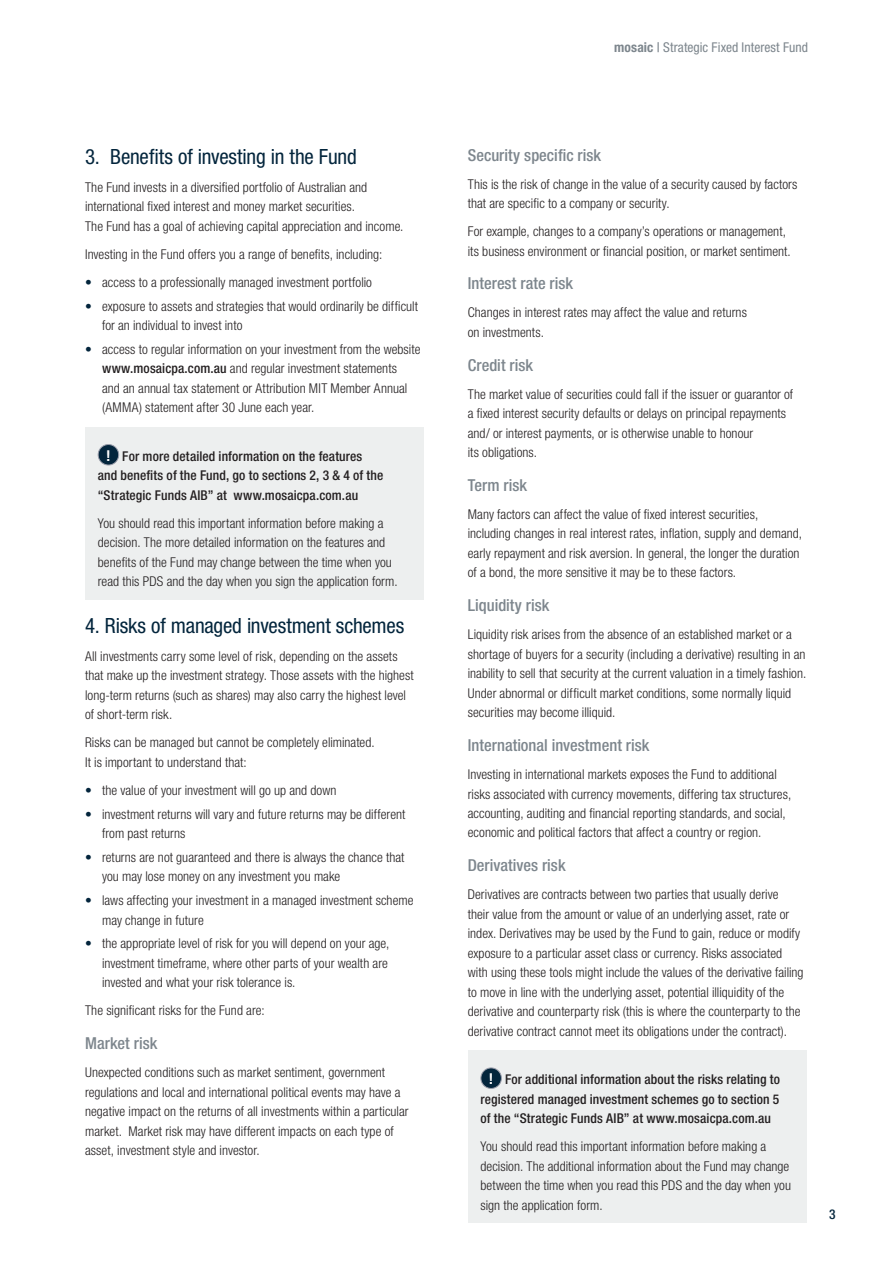
<style>
.page{position:relative;width:893px;height:1263px;background:#fff}
.page>*{position:absolute;margin:0;border:0;box-sizing:border-box;transform-origin:0 0}
.t1{font:condensed 21px "Helvetica Neue LT Std";letter-spacing:-.01em;color:#03253c}
.t2{font:500 condensed 16.5px "Helvetica Neue LT Std";color:#7d868d}
.t3{font:300 condensed 13.5px/19.5px "Helvetica Neue LT Std";letter-spacing:.005em;color:#231f20}
.t4{font:500 condensed 13.5px/19.5px "Helvetica Neue LT Std";letter-spacing:.01em;color:#231f20}
.t5{font:condensed 13.5px "Helvetica Neue LT Std";letter-spacing:.005em;color:#7d868d}
.t6{font:500 condensed 13.5px "Helvetica Neue LT Std";color:#03253c}
.s1{font-weight:700;font-stretch:normal;color:#03253c}
.s2{font-weight:500}
.s3{font-weight:700;font-size:15px;color:#fff}
.s4{font-weight:700}
</style>
<div class="page">
<div style="left:85px;top:427px;width:339px;height:172px;background:#edefef"></div>
<div style="left:98px;top:444px;width:21px;height:21px;background:#03253c;border-radius:50%"></div>
<div style="left:98px;top:444px;width:21px;height:21px;border:1px solid #9a9daa;border-radius:50%"></div>
<div style="left:468px;top:1050px;width:338px;height:172px;background:#edefef"></div>
<div style="left:481px;top:1068px;width:20px;height:20px;background:#03253c;border-radius:50%"></div>
<div style="left:480px;top:1067px;width:22px;height:22px;border:1px solid #9a9daa;border-radius:50%"></div>
<h1 class="t1" style="left:85px;top:144px;width:273px">3. Benefits of investing in the Fund</h1>
<p class="t3" style="left:85px;top:177px;width:320px">The Fund invests in a diversified portfolio of Australian and international fixed interest and money market securities.<br>The Fund has a goal of achieving capital appreciation and income.</p>
<p class="t3" style="left:85px;top:244px;width:299px">Investing in the Fund offers you a range of benefits, including:</p>
<p class="t3" style="left:85px;top:272px;width:289px"><span class="s1">•</span> access to a professionally managed investment portfolio</p>
<p class="t3" style="left:102px;top:296px;width:317px;text-indent:-17px"><span class="s1">•</span> exposure to assets and strategies that would ordinarily be difficult for an individual to invest into</p>
<p class="t3" style="left:102px;top:339px;width:320px;text-indent:-17px"><span class="s1">•</span> access to regular information on your investment from the website <span class="s2">www.mosaicpa.com.au</span> and regular investment statements<br>and an annual tax statement or Attribution MIT Member Annual (AMMA) statement after 30 June each year.</p>
<p class="t4" style="left:98px;top:446px;width:287px;text-indent:8px"><span class="s3">!</span> For more detailed information on the features and benefits of the Fund, go to sections 2, 3 &amp; 4 of the “Strategic Funds AIB” at www.mosaicpa.com.au</p>
<p class="t3" style="left:98px;top:513px;width:301px">You should read this important information before making a decision. The more detailed information on the features and benefits of the Fund may change between the time when you read this PDS and the day when you sign the application form.</p>
<h1 class="t1" style="left:85px;top:613px;width:321px">4. Risks of managed investment schemes</h1>
<p class="t3" style="left:85px;top:646px;width:330px">All investments carry some level of risk, depending on the assets that make up the investment strategy. Those assets with the highest long-term returns (such as shares) may also carry the highest level of short-term risk.</p>
<p class="t3" style="left:85px;top:733px;width:291px">Risks can be managed but cannot be completely eliminated.<br>It is important to understand that:</p>
<p class="t3" style="left:85px;top:780px;width:253px"><span class="s1">•</span> the value of your investment will go up and down</p>
<p class="t3" style="left:102px;top:804px;width:305px;text-indent:-17px"><span class="s1">•</span> investment returns will vary and future returns may be different from past returns</p>
<p class="t3" style="left:102px;top:847px;width:304px;text-indent:-17px"><span class="s1">•</span> returns are not guaranteed and there is always the chance that you may lose money on any investment you make</p>
<p class="t3" style="left:102px;top:890px;width:313px;text-indent:-17px"><span class="s1">•</span> laws affecting your investment in a managed investment scheme may change in future</p>
<p class="t3" style="left:102px;top:934px;width:289px;text-align:justify;text-indent:-17px"><span class="s1">•</span> the appropriate level of risk for you will depend on your age, investment timeframe, where other parts of your wealth are invested and what your risk tolerance is.</p>
<p class="t3" style="left:85px;top:1001px;width:181px">The significant risks for the Fund are:</p>
<p class="t2" style="left:85px;top:1033px;width:74px">Market risk</p>
<p class="t3" style="left:85px;top:1063px;width:325px">Unexpected conditions such as market sentiment, government regulations and local and international political events may have a negative impact on the returns of all investments within a particular market. Market risk may have different impacts on each type of asset, investment style and investor.</p>
<p class="t5" style="left:614px;top:40px;width:195px"><span class="s4">mosaic</span> <span class="s2">|</span> Strategic Fixed Interest Fund</p>
<p class="t2" style="left:468px;top:145px;width:135px">Security specific risk</p>
<p class="t3" style="left:468px;top:174px;width:331px">This is the risk of change in the value of a security caused by factors that are specific to a company or security.</p>
<p class="t3" style="left:468px;top:221px;width:325px">For example, changes to a company’s operations or management, its business environment or financial position, or market sentiment.</p>
<p class="t2" style="left:468px;top:274px;width:107px">Interest rate risk</p>
<p class="t3" style="left:468px;top:303px;width:281px">Changes in interest rates may affect the value and returns on investments.</p>
<p class="t2" style="left:468px;top:355px;width:67px">Credit risk</p>
<p class="t3" style="left:468px;top:384px;width:327px">The market value of securities could fall if the issuer or guarantor of a fixed interest security defaults or delays on principal repayments and/ or interest payments, or is otherwise unable to honour<br>its obligations.</p>
<p class="t2" style="left:468px;top:475px;width:61px">Term risk</p>
<p class="t3" style="left:468px;top:504px;width:336px">Many factors can affect the value of fixed interest securities, including changes in real interest rates, inflation, supply and demand, early repayment and risk aversion. In general, the longer the duration of a bond, the more sensitive it may be to these factors.</p>
<p class="t2" style="left:468px;top:595px;width:83px">Liquidity risk</p>
<p class="t3" style="left:468px;top:625px;width:340px">Liquidity risk arises from the absence of an established market or a shortage of buyers for a security (including a derivative) resulting in an inability to sell that security at the current valuation in a timely fashion.<br>Under abnormal or difficult market conditions, some normally liquid securities may become illiquid.</p>
<p class="t2" style="left:468px;top:735px;width:183px">International investment risk</p>
<p class="t3" style="left:468px;top:764px;width:325px">Investing in international markets exposes the Fund to additional risks associated with currency movements, differing tax structures, accounting, auditing and financial reporting standards, and social, economic and political factors that affect a country or region.</p>
<p class="t2" style="left:468px;top:855px;width:99px">Derivatives risk</p>
<p class="t3" style="left:468px;top:885px;width:337px">Derivatives are contracts between two parties that usually derive<br>their value from the amount or value of an underlying asset, rate or index. Derivatives may be used by the Fund to gain, reduce or modify exposure to a particular asset class or currency. Risks associated with using these tools might include the values of the derivative failing to move in line with the underlying asset, potential illiquidity of the derivative and counterparty risk (this is where the counterparty to the derivative contract cannot meet its obligations under the contract).</p>
<p class="t4" style="left:480px;top:1069px;width:301px;text-align:justify;text-indent:8px"><span class="s3">!</span> For additional information about the risks relating to registered managed investment schemes go to section 5 of the “Strategic Funds AIB” at www.mosaicpa.com.au</p>
<p class="t3" style="left:480px;top:1137px;width:312px">You should read this important information before making a decision. The additional information about the Fund may change between the time when you read this PDS and the day when you sign the application form.</p>
<p class="t6" style="left:829px;top:1206px;width:8px">3</p>
</div>
